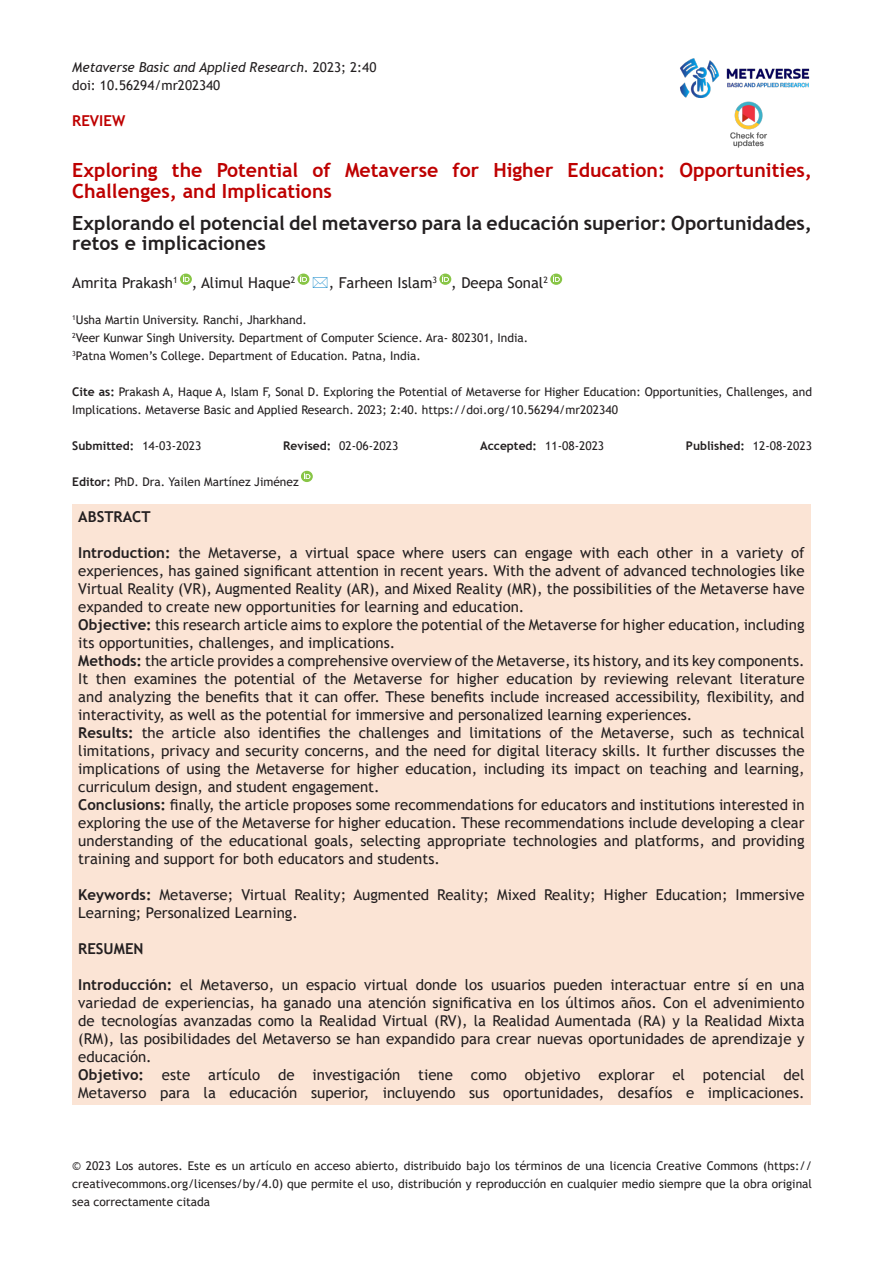
<style>
.page{position:relative;width:893px;height:1263px;background:#fff}
.page>*{position:absolute;margin:0;border:0;box-sizing:border-box;transform-origin:0 0}
.t1{font:700 19.5px/21px "Trebuchet MS";color:#be0000}
.t2{font:700 19.5px/19.5px "Trebuchet MS";color:#231f20}
.t3{font:15px/18px "Trebuchet MS";color:#231f20;text-align:justify}
.t4{font:700 15px "Trebuchet MS";color:#231f20}
.t5{font:700 15px "Trebuchet MS";color:#be0000}
.t6{font:italic 13.5px "Trebuchet MS";color:#231f20}
.t7{font:13.5px "Trebuchet MS";color:#231f20}
.address{font:12px/18px "Trebuchet MS";color:#231f20;text-align:justify}
.t8{font:700 12px "Trebuchet MS";color:#231f20}
.s1{font-style:normal}
.s2{font-weight:700}
.s3{font-weight:400}
</style>
<div class="page">
<svg style="left:180px;top:274px;width:12px;height:11px"></svg>
<svg style="left:439px;top:274px;width:12px;height:11px"></svg>
<svg style="left:550px;top:274px;width:12px;height:11px"></svg>
<div style="left:72px;top:504px;width:739px;height:600px;background:#fbe4d5"></div>
<svg style="left:301px;top:471px;width:12px;height:11px"></svg>
<img style="left:730px;top:101px;width:38px;height:47px">
<img style="left:680px;top:58px;width:130px;height:40px">
<svg style="left:297px;top:274px;width:13px;height:11px"></svg>
<p class="t6" style="left:72px;top:59px;width:306px">Metaverse Basic and Applied Research<span class="s1">. 2023; 2:40</span></p>
<p class="t7" style="left:72px;top:77px;width:150px">doi: 10.56294/mr202340</p>
<p class="t5" style="left:72px;top:111px;width:54px">REVIEW</p>
<p class="t1" style="left:72px;top:159px;width:741px">Exploring the Potential of Metaverse for Higher Education: Opportunities,<br>Challenges, and Implications</p>
<p class="t2" style="left:72px;top:214px;width:741px">Explorando el potencial del metaverso para la educación superior: Oportunidades, retos e implicaciones</p>
<p class="t3" style="left:72px;top:274px;width:224px">Amrita Prakash<sup>1</sup> , Alimul Haque<sup>2</sup></p>
<p class="t3" style="left:329px;top:274px;width:221px">, Farheen Islam<sup>3</sup> , Deepa Sonal<sup>2</sup></p>
<p class="address" style="left:72px;top:311px;width:236px"><sup>1</sup>Usha Martin University. Ranchi, Jharkhand.</p>
<p class="address" style="left:72px;top:329px;width:458px"><sup>2</sup>Veer Kunwar Singh University. Department of Computer Science. Ara- 802301, India.</p>
<p class="address" style="left:72px;top:347px;width:350px"><sup>3</sup>Patna Women’s College. Department of Education. Patna, India.</p>
<p class="address" style="left:72px;top:383px;width:741px"><span class="s2">Cite as:</span> Prakash A, Haque A, Islam F, Sonal D. Exploring the Potential of Metaverse for Higher Education: Opportunities, Challenges, and<br>Implications. Metaverse Basic and Applied Research. 2023; 2:40. https://doi.org/10.56294/mr202340</p>
<p class="t8" style="left:72px;top:438px;width:131px">Submitted: <span class="s3">14-03-2023</span></p>
<p class="address" style="left:283px;top:437px;width:117px"><span class="s2">Revised:</span> 02-06-2023</p>
<p class="address" style="left:480px;top:437px;width:126px"><span class="s2">Accepted:</span> 11-08-2023</p>
<p class="t8" style="left:686px;top:438px;width:128px">Published: <span class="s3">12-08-2023</span></p>
<p class="address" style="left:72px;top:473px;width:228px"><span class="s2">Editor:</span> PhD. Dra. Yailen Martínez Jiménez</p>
<p class="t4" style="left:78px;top:507px;width:74px">ABSTRACT</p>
<p class="t3" style="left:78px;top:544px;width:728px"><span class="s2">Introduction:</span> the Metaverse, a virtual space where users can engage with each other in a variety of experiences, has gained significant attention in recent years. With the advent of advanced technologies like Virtual Reality (VR), Augmented Reality (AR), and Mixed Reality (MR), the possibilities of the Metaverse have expanded to create new opportunities for learning and education.</p>
<p class="t3" style="left:78px;top:616px;width:728px"><span class="s2">Objective:</span> this research article aims to explore the potential of the Metaverse for higher education, including its opportunities, challenges, and implications.</p>
<p class="t3" style="left:78px;top:652px;width:728px"><span class="s2">Methods:</span> the article provides a comprehensive overview of the Metaverse, its history, and its key components.<br>It then examines the potential of the Metaverse for higher education by reviewing relevant literature and analyzing the benefits that it can offer. These benefits include increased accessibility, flexibility, and interactivity, as well as the potential for immersive and personalized learning experiences.</p>
<p class="t3" style="left:78px;top:724px;width:728px"><span class="s2">Results:</span> the article also identifies the challenges and limitations of the Metaverse, such as technical limitations, privacy and security concerns, and the need for digital literacy skills. It further discusses the implications of using the Metaverse for higher education, including its impact on teaching and learning, curriculum design, and student engagement.</p>
<p class="t3" style="left:78px;top:796px;width:728px"><span class="s2">Conclusions:</span> finally, the article proposes some recommendations for educators and institutions interested in exploring the use of the Metaverse for higher education. These recommendations include developing a clear understanding of the educational goals, selecting appropriate technologies and platforms, and providing training and support for both educators and students.</p>
<p class="t3" style="left:78px;top:886px;width:728px"><span class="s2">Keywords:</span> Metaverse; Virtual Reality; Augmented Reality; Mixed Reality; Higher Education; Immersive<br>Learning; Personalized Learning.</p>
<p class="t4" style="left:78px;top:939px;width:67px">RESUMEN</p>
<p class="t3" style="left:78px;top:976px;width:728px"><span class="s2">Introducción:</span> el Metaverso, un espacio virtual donde los usuarios pueden interactuar entre sí en una variedad de experiencias, ha ganado una atención significativa en los últimos años. Con el advenimiento de tecnologías avanzadas como la Realidad Virtual (RV), la Realidad Aumentada (RA) y la Realidad Mixta (RM), las posibilidades del Metaverso se han expandido para crear nuevas oportunidades de aprendizaje y educación.</p>
<p class="t3" style="left:78px;top:1066px;width:728px"><span class="s2">Objetivo:</span> este artículo de investigación tiene como objetivo explorar el potencial del<br>Metaverso para la educación superior, incluyendo sus oportunidades, desafíos e implicaciones.</p>
<p class="address" style="left:72px;top:1157px;width:741px">© 2023 Los autores. Este es un artículo en acceso abierto, distribuido bajo los términos de una licencia Creative Commons (https:// creativecommons.org/licenses/by/4.0) que permite el uso, distribución y reproducción en cualquier medio siempre que la obra original sea correctamente citada</p>
</div>
